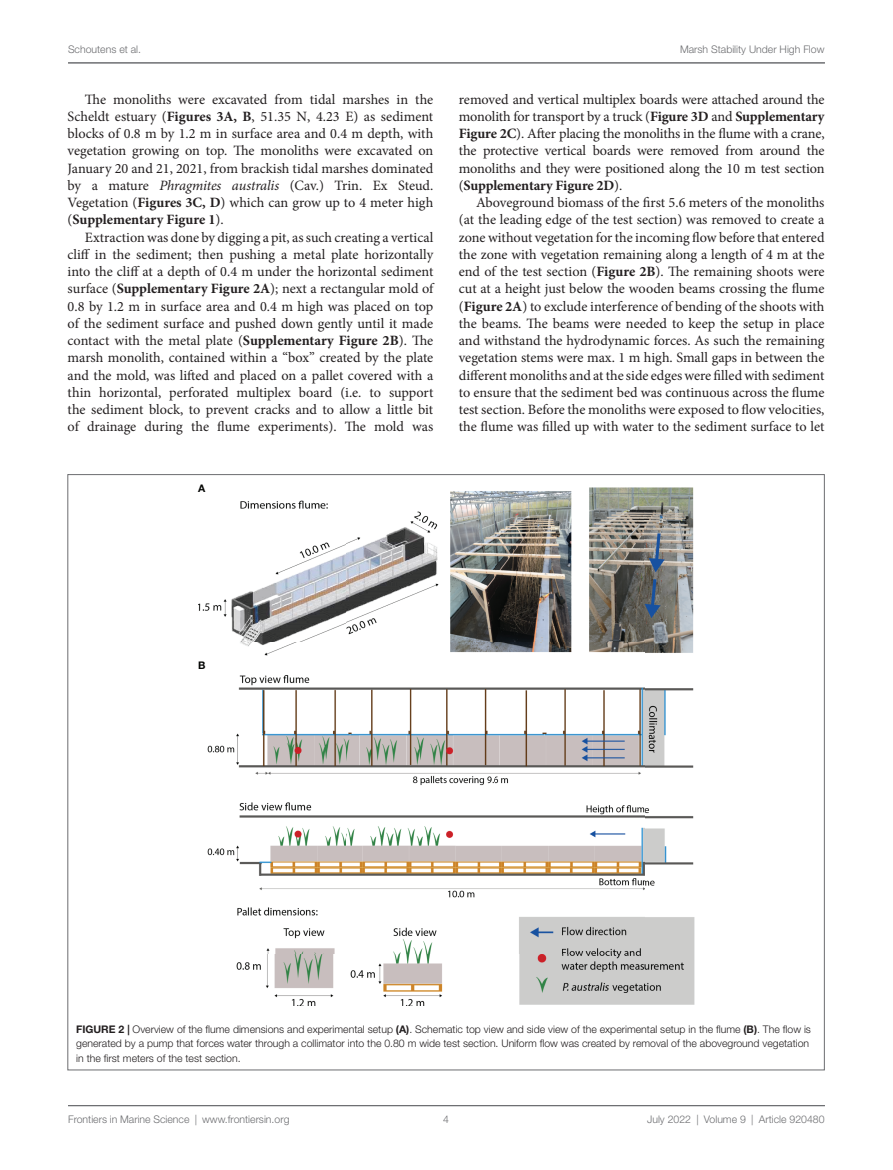
<style>
.page{position:relative;width:893px;height:1170px;background:#fff}
.page>*{position:absolute;margin:0;border:0;box-sizing:border-box;transform-origin:0 0}
.ParaIndent{font:14.25px/17.2px "Minion Pro";letter-spacing:-.005em;color:#231f20;text-align:justify}
.FigCaption{font:300 10.5px/14.2px "Helvetica Neue LT Std";color:#231f20}
.t1{font:300 10.5px "Helvetica Neue LT Std";color:#6c6d70}
.t2{font:700 10.5px "Helvetica Neue LT Std";color:#040503}
.s1{font-weight:700}
.s2{font-style:italic}
</style>
<div class="page">
<hr style="left:68px;top:63px;width:757px;height:1px;background:#6c6d70">
<hr style="left:68px;top:1105px;width:757px;height:1px;background:#6c6d70">
<img style="left:198px;top:487px;width:496px;height:518px">
<p class="t1" style="left:68px;top:43px;width:75px">Schoutens et al.</p>
<p class="t1" style="left:680px;top:43px;width:146px">Marsh Stability Under High Flow</p>
<p class="ParaIndent" style="left:68px;top:90px;width:367px;text-indent:17px">The monoliths were excavated from tidal marshes in the Scheldt estuary (<span class="s1">Figures 3A, B</span>, 51.35 N, 4.23 E) as sediment blocks of 0.8 m by 1.2 m in surface area and 0.4 m depth, with vegetation growing on top. The monoliths were excavated on January 20 and 21, 2021, from brackish tidal marshes dominated by a mature <span class="s2">Phragmites australis</span> (Cav.) Trin. Ex Steud.<br>Vegetation (<span class="s1">Figures 3C, D</span>) which can grow up to 4 meter high (<span class="s1">Supplementary Figure 1</span>).</p>
<p class="ParaIndent" style="left:68px;top:228px;width:367px;text-indent:17px">Extraction was done by digging a pit, as such creating a vertical cliff in the sediment; then pushing a metal plate horizontally into the cliff at a depth of 0.4 m under the horizontal sediment surface (<span class="s1">Supplementary Figure 2A</span>); next a rectangular mold of 0.8 by 1.2 m in surface area and 0.4 m high was placed on top of the sediment surface and pushed down gently until it made contact with the metal plate (<span class="s1">Supplementary Figure 2B</span>). The marsh monolith, contained within a “box” created by the plate and the mold, was lifted and placed on a pallet covered with a thin horizontal, perforated multiplex board (i.e. to support the sediment block, to prevent cracks and to allow a little bit of drainage during the flume experiments). The mold was</p>
<p class="t2" style="left:198px;top:481px;width:9px">A</p>
<p class="ParaIndent" style="left:459px;top:90px;width:367px">removed and vertical multiplex boards were attached around the monolith for transport by a truck (<span class="s1">Figure 3D</span> and <span class="s1">Supplementary Figure 2C</span>). After placing the monoliths in the flume with a crane, the protective vertical boards were removed from around the monoliths and they were positioned along the 10 m test section (<span class="s1">Supplementary Figure 2D</span>).</p>
<p class="ParaIndent" style="left:459px;top:194px;width:367px;text-indent:17px">Aboveground biomass of the first 5.6 meters of the monoliths (at the leading edge of the test section) was removed to create a zone without vegetation for the incoming flow before that entered the zone with vegetation remaining along a length of 4 m at the end of the test section (<span class="s1">Figure 2B</span>). The remaining shoots were cut at a height just below the wooden beams crossing the flume (<span class="s1">Figure 2A</span>) to exclude interference of bending of the shoots with the beams. The beams were needed to keep the setup in place and withstand the hydrodynamic forces. As such the remaining vegetation stems were max. 1 m high. Small gaps in between the different monoliths and at the side edges were filled with sediment to ensure that the sediment bed was continuous across the flume test section. Before the monoliths were exposed to flow velocities, the flume was filled up with water to the sediment surface to let</p>
<p class="t2" style="left:198px;top:659px;width:9px">B</p>
<p class="FigCaption" style="left:76px;top:1021px;width:736px"><span class="s1">FIGURE 2 |</span> Overview of the flume dimensions and experimental setup <span class="s1">(A)</span>. Schematic top view and side view of the experimental setup in the flume <span class="s1">(B)</span>. The flow is generated by a pump that forces water through a collimator into the 0.80 m wide test section. Uniform flow was created by removal of the aboveground vegetation in the first meters of the test section.</p>
<p class="t1" style="left:68px;top:1112px;width:223px">Frontiers in Marine Science | www.frontiersin.org</p>
<p class="t1" style="left:443px;top:1112px;width:7px">4</p>
<p class="t1" style="left:647px;top:1112px;width:179px">July 2022 | Volume 9 | Article 920480</p>
</div>
